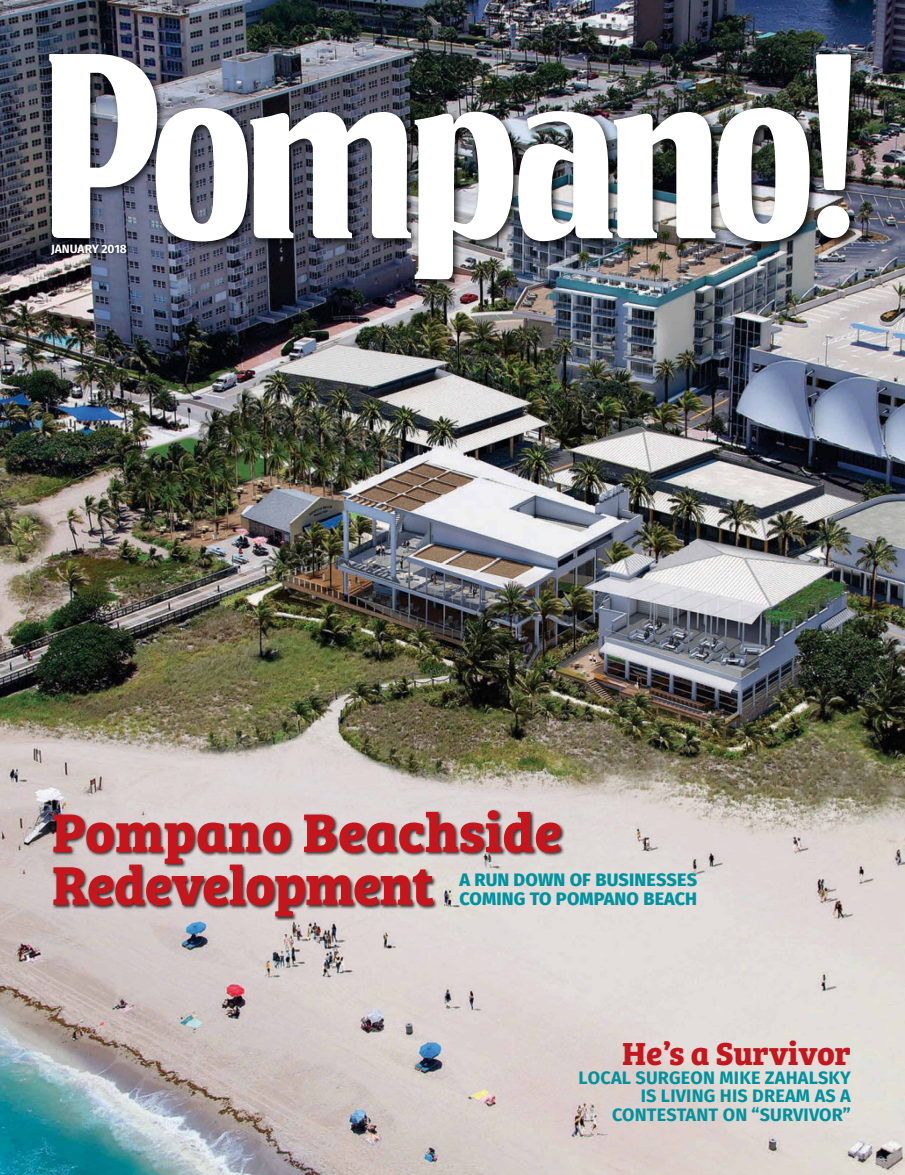
<style>
.page{position:relative;width:905px;height:1175px;background:#fff}
.page>*{position:absolute;margin:0;border:0;box-sizing:border-box;transform-origin:0 0}
.t1{font:700 56.4px/52.7px "Bree Serif";letter-spacing:-.01em;color:#c4161c}
.t2{font:700 33px "Bree Serif";color:#c4161c}
.t3{font:700 18px/18.6px "Fira Sans";letter-spacing:.01em;color:#00929f;text-align:right}
.t4{font:800 18px/18.6px "Fira Sans";letter-spacing:.01em;color:#00929f}
.t5{font:700 12px "Fira Sans";letter-spacing:-.01em;color:#fff}
</style>
<div class="page">
<img style="left:0;top:0;width:904px;height:1174px">
<div style="left:46px;top:51px;width:814px;height:238px;background:#000;opacity:.75"></div>
<img style="left:49px;top:54px;width:760px;height:225px">
<img style="left:815px;top:54px;width:35px;height:184px">
<div style="left:50px;top:242px;width:81px;height:16px;background:#000;opacity:.75"></div>
<div style="left:52px;top:808px;width:512px;height:113px;background:#000;opacity:.75"></div>
<p class="t5" style="left:51px;top:240px;width:77px">JANUARY 2018</p>
<p class="t1" style="left:52px;top:802px;width:512px">Pompano Beachside<br>Redevelopment</p>
<p class="t4" style="left:459px;top:870px;width:239px">A RUN DOWN OF BUSINESSES<br>COMING TO POMPANO BEACH</p>
<p class="t2" style="left:622px;top:1028px;width:230px">He’s a Survivor</p>
<p class="t3" style="left:578px;top:1068px;width:274px">LOCAL SURGEON MIKE ZAHALSKY<br>IS LIVING HIS DREAM AS A<br>CONTESTANT ON “SURVIVOR”</p>
</div>
